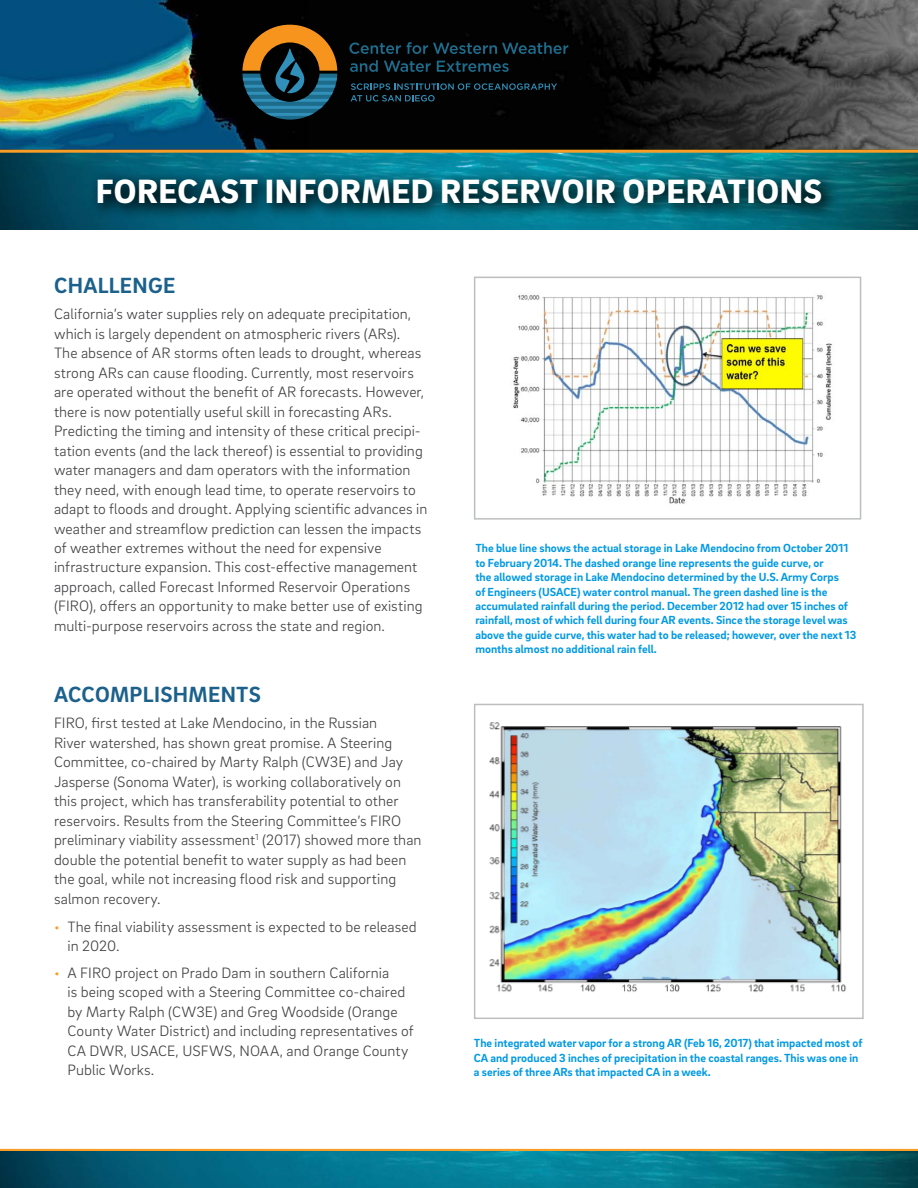
<style>
.page{position:relative;width:918px;height:1188px;background:#fff}
.page>*{position:absolute;margin:0;border:0;box-sizing:border-box;transform-origin:0 0}
.t1{font:900 34.5px "Brix Sans";letter-spacing:.015em;color:#fff}
.t2{font:700 22.5px "Brix Sans";letter-spacing:.015em;color:#1b618c}
.t3{font:300 15.3px/19.5px "Brix Sans";letter-spacing:.005em;color:#414042}
.t4{font:700 12px/14.4px "Brix Sans";color:#0099e4}
.s1{color:#f89d26}
</style>
<div class="page">
<img style="left:513px;top:294px;width:319px;height:210px">
<div style="left:474px;top:277px;width:387px;height:243px;border:2px solid #bcbec0"></div>
<img style="left:0;top:153px;width:918px;height:77px">
<div style="left:88px;top:169px;width:752px;height:53px;background:#000;opacity:.75"></div>
<hr style="left:0;top:1149px;width:918px;height:3px;background:#f89d26">
<img style="left:0;top:1152px;width:918px;height:36px">
<img style="left:489px;top:722px;width:358px;height:270px">
<div style="left:474px;top:704px;width:390px;height:315px;border:2px solid #bcbec0"></div>
<img style="left:0;top:0;width:918px;height:150px">
<svg style="left:349px;top:43px;width:52px;height:11px"></svg>
<svg style="left:407px;top:42px;width:161px;height:12px;background:#0b2530"></svg>
<svg style="left:350px;top:60px;width:28px;height:12px"></svg>
<svg style="left:384px;top:61px;width:47px;height:11px"></svg>
<svg style="left:437px;top:61px;width:72px;height:11px"></svg>
<svg style="left:242px;top:25px;width:95px;height:95px;background:#454837"></svg>
<svg style="left:351px;top:83px;width:206px;height:19px;background:#0a1b22"></svg>
<hr style="left:0;top:150px;width:918px;height:3px;background:#f89d26">
<h1 class="t1" style="left:96px;top:168px;width:728px">FORECAST INFORMED RESERVOIR OPERATIONS</h1>
<h2 class="t2" style="left:54px;top:270px;width:123px">CHALLENGE</h2>
<p class="t3" style="left:54px;top:304px;width:375px">California’s water supplies rely on adequate precipitation, which is largely dependent on atmospheric rivers (ARs).<br>The absence of AR storms often leads to drought, whereas strong ARs can cause flooding. Currently, most reservoirs are operated without the benefit of AR forecasts. However, there is now potentially useful skill in forecasting ARs.<br>Predicting the timing and intensity of these critical precipi&shy;tation events (and the lack thereof) is essential to providing water managers and dam operators with the information they need, with enough lead time, to operate reservoirs to adapt to floods and drought. Applying scientific advances in weather and streamflow prediction can lessen the impacts of weather extremes without the need for expensive infrastructure expansion. This cost-effective management approach, called Forecast Informed Reservoir Operations (FIRO), offers an opportunity to make better use of existing multi-purpose reservoirs across the state and region.</p>
<h2 class="t2" style="left:54px;top:680px;width:208px">ACCOMPLISHMENTS</h2>
<p class="t3" style="left:54px;top:713px;width:369px">FIRO, first tested at Lake Mendocino, in the Russian<br>River watershed, has shown great promise. A Steering Committee, co-chaired by Marty Ralph (CW3E) and Jay Jasperse (Sonoma Water), is working collaboratively on this project, which has transferability potential to other reservoirs. Results from the Steering Committee’s FIRO preliminary viability assessment<sup>1</sup> (2017) showed more than double the potential benefit to water supply as had been the goal, while not increasing flood risk and supporting salmon recovery.</p>
<p class="t3" style="left:68px;top:916px;width:351px;text-indent:-13px"><span class="s1">•</span> The final viability assessment is expected to be released in 2020.</p>
<p class="t3" style="left:68px;top:962px;width:348px;text-indent:-13px"><span class="s1">•</span> A FIRO project on Prado Dam in southern California<br>is being scoped with a Steering Committee co-chaired by Marty Ralph (CW3E) and Greg Woodside (Orange County Water District) and including representatives of CA DWR, USACE, USFWS, NOAA, and Orange County Public Works.</p>
<p class="t4" style="left:475px;top:541px;width:383px">The blue line shows the actual storage in Lake Mendocino from October 2011 to February 2014. The dashed orange line represents the guide curve, or<br>the allowed storage in Lake Mendocino determined by the U.S. Army Corps<br>of Engineers (USACE) water control manual. The green dashed line is the accumulated rainfall during the period. December 2012 had over 15 inches of rainfall, most of which fell during four AR events. Since the storage level was above the guide curve, this water had to be released; however, over the next 13 months almost no additional rain fell.</p>
<p class="t4" style="left:474px;top:1036px;width:390px">The integrated water vapor for a strong AR (Feb 16, 2017) that impacted most of<br>CA and produced 3 inches of precipitation in the coastal ranges. This was one in a series of three ARs that impacted CA in a week.</p>
</div>
